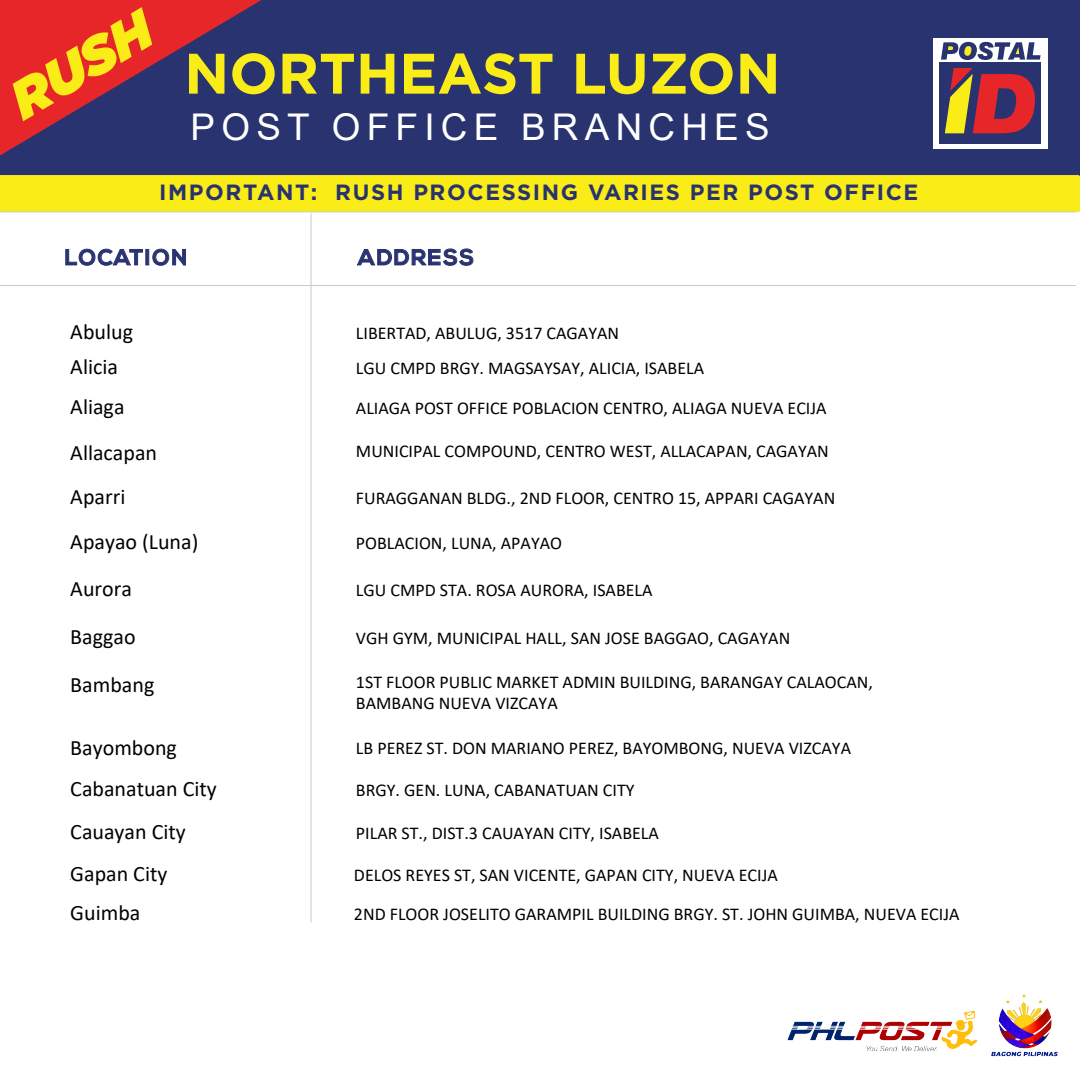
<style>
.page{position:relative;width:1080px;height:1080px;background:#fff}
.page>*{position:absolute;margin:0;border:0;box-sizing:border-box;transform-origin:0 0}
.t1{font:700 57px "Gotham";color:#faec16}
.t2{font:italic 53.6px "Gotham Ultra";color:#faec16}
.t3{font:36.9px "Arial";letter-spacing:.17em;color:#fff}
.t4{font:700 22.1px "Gotham";letter-spacing:.07em;color:#28336f}
.t5{font:700 22.1px "Nexa";letter-spacing:.07em;color:#28336f}
.t6{font:22px "Calibri";color:#020202}
.t7{font:18px/21px "Calibri";color:#000}
</style>
<div class="page">
<div style="left:0;top:172px;width:1080px;height:40px;background:#faec16"></div>
<svg style="left:65px;top:248px;width:78px;height:18px"></svg>
<div style="left:145px;top:249px;width:4px;height:16px;border:1px solid #28336f"></div>
<svg style="left:152px;top:248px;width:34px;height:19px"></svg>
<svg style="left:356px;top:248px;width:118px;height:18px"></svg>
<hr style="left:0;top:285px;width:1076px;height:1px;background:#c9c9c9">
<hr style="left:311px;top:213px;width:1px;height:709px;background:#c9c9c9">
<div style="left:0;top:0;width:1080px;height:176px;background:#28336f"></div>
<div style="left:933px;top:38px;width:114px;height:111px;background:#fff"></div>
<div style="left:939px;top:62px;width:102px;height:81px;background:#28336f"></div>
<svg style="left:945px;top:68px;width:90px;height:65px"></svg>
<svg style="left:941px;top:42px;width:100px;height:18px"></svg>
<svg style="left:0;top:0;width:261px;height:156px"></svg>
<hr style="left:0;top:211px;width:1077px;height:1px;background:#c9c9c9">
<img style="left:787px;top:1010px;width:190px;height:41px">
<img style="left:991px;top:994px;width:67px;height:63px">
<h2 class="t2" style="left:-1px;top:78px;width:156px;rotate:-31deg">RUSH</h2>
<h1 class="t1" style="left:184px;top:36px;width:598px">NORTHEAST LUZON</h1>
<h3 class="t3" style="left:191px;top:102px;width:581px">POST OFFICE BRANCHES</h3>
<p class="t4" style="left:159px;top:178px;width:761px">IMPORTANT: RUSH PROCESSING VARIES PER POST OFFICE</p>
<p class="t5" style="left:65px;top:245px;width:124px">LOCATION</p>
<p class="t5" style="left:358px;top:245px;width:118px">ADDRESS</p>
<p class="t6" style="left:70px;top:316px;width:64px">Abulug</p>
<p class="t7" style="left:356px;top:322px;width:265px">LIBERTAD, ABULUG, 3517 CAGAYAN</p>
<p class="t6" style="left:70px;top:352px;width:49px">Alicia</p>
<p class="t7" style="left:356px;top:357px;width:350px">LGU CMPD BRGY. MAGSAYSAY, ALICIA, ISABELA</p>
<p class="t6" style="left:70px;top:391px;width:56px">Aliaga</p>
<p class="t7" style="left:356px;top:397px;width:472px">ALIAGA POST OFFICE POBLACION CENTRO, ALIAGA NUEVA ECIJA</p>
<p class="t6" style="left:70px;top:438px;width:88px">Allacapan</p>
<p class="t7" style="left:356px;top:440px;width:474px">MUNICIPAL COMPOUND, CENTRO WEST, ALLACAPAN, CAGAYAN</p>
<p class="t6" style="left:70px;top:482px;width:57px">Aparri</p>
<p class="t7" style="left:356px;top:488px;width:481px">FURAGGANAN BLDG., 2ND FLOOR, CENTRO 15, APPARI CAGAYAN</p>
<p class="t6" style="left:70px;top:526px;width:130px">Apayao (Luna)</p>
<p class="t7" style="left:356px;top:532px;width:208px">POBLACION, LUNA, APAYAO</p>
<p class="t6" style="left:70px;top:574px;width:63px">Aurora</p>
<p class="t7" style="left:356px;top:579px;width:298px">LGU CMPD STA. ROSA AURORA, ISABELA</p>
<p class="t6" style="left:70px;top:622px;width:67px">Baggao</p>
<p class="t7" style="left:356px;top:627px;width:436px">VGH GYM, MUNICIPAL HALL, SAN JOSE BAGGAO, CAGAYAN</p>
<p class="t6" style="left:70px;top:670px;width:86px">Bambang</p>
<p class="t7" style="left:356px;top:671px;width:519px">1ST FLOOR PUBLIC MARKET ADMIN BUILDING, BARANGAY CALAOCAN,<br>BAMBANG NUEVA VIZCAYA</p>
<p class="t6" style="left:70px;top:732px;width:108px">Bayombong</p>
<p class="t7" style="left:356px;top:737px;width:497px">LB PEREZ ST. DON MARIANO PEREZ, BAYOMBONG, NUEVA VIZCAYA</p>
<p class="t6" style="left:70px;top:774px;width:148px">Cabanatuan City</p>
<p class="t7" style="left:356px;top:780px;width:280px">BRGY. GEN. LUNA, CABANATUAN CITY</p>
<p class="t6" style="left:70px;top:817px;width:117px">Cauayan City</p>
<p class="t7" style="left:356px;top:822px;width:304px">PILAR ST., DIST.3 CAUAYAN CITY, ISABELA</p>
<p class="t6" style="left:70px;top:858px;width:99px">Gapan City</p>
<p class="t7" style="left:354px;top:864px;width:426px">DELOS REYES ST, SAN VICENTE, GAPAN CITY, NUEVA ECIJA</p>
<p class="t6" style="left:70px;top:898px;width:72px">Guimba</p>
<p class="t7" style="left:354px;top:903px;width:607px">2ND FLOOR JOSELITO GARAMPIL BUILDING BRGY. ST. JOHN GUIMBA, NUEVA ECIJA</p>
</div>
